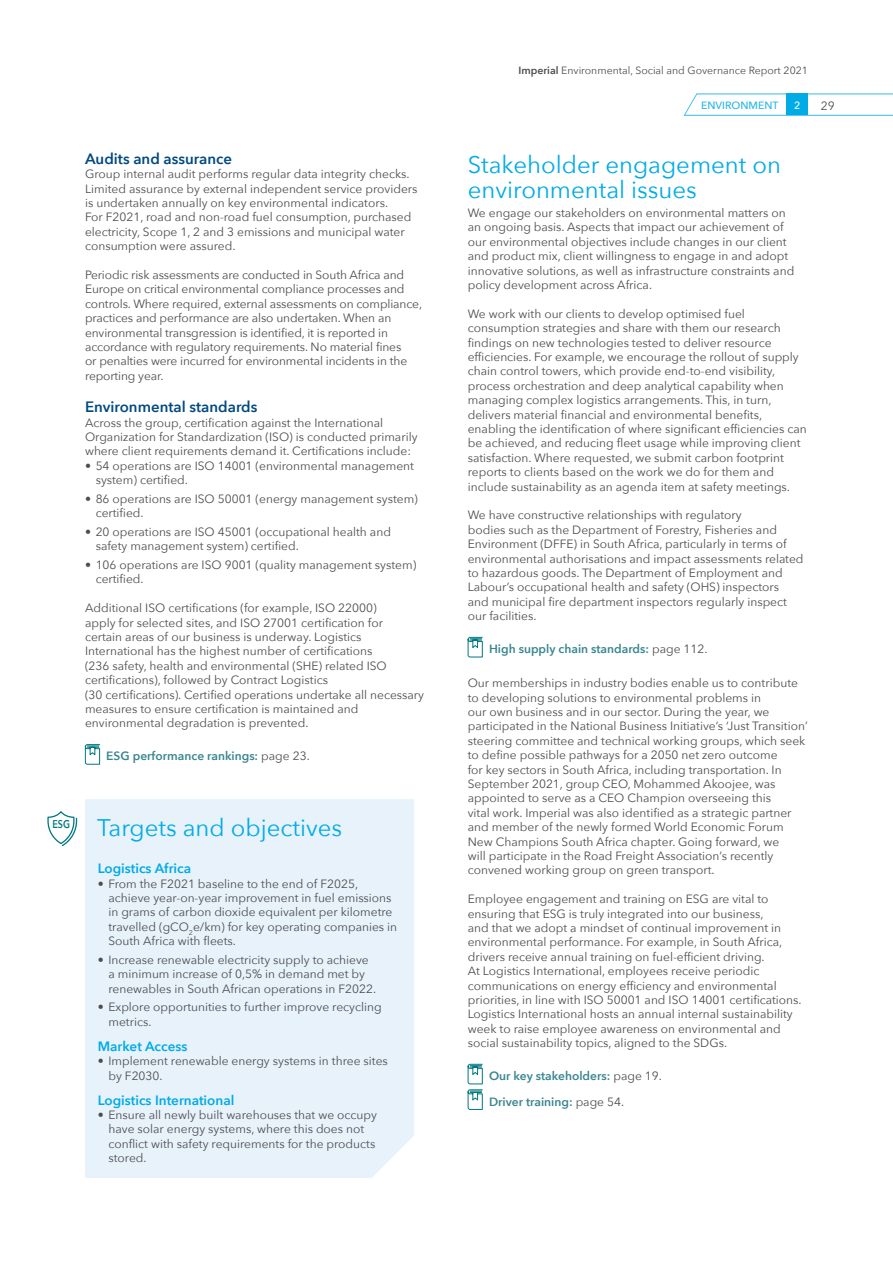
<style>
.page{position:relative;width:893px;height:1263px;background:#fff}
.page>*{position:absolute;margin:0;border:0;box-sizing:border-box;transform-origin:0 0}
.t1{font:24px/25.5px "Avenir Next";color:#00abe6}
.t2{font:600 15px "Avenir Next";color:#004a80}
.t3{font:600 13.5px "Avenir Next";color:#00abe6}
.t4{font:12px/14.4px "Avenir Next";color:#4d4d4f}
.t5{font:600 12px/25.5px "Avenir Next";color:#39868f}
.t6{font:600 11.25px "Avenir Next";color:#007981;scale:.8 1}
.t7{font:10.5px "Avenir Next";color:#4d4d4f}
.t8{font:500 10.5px "Avenir Next";color:#24b4e9}
.t9{font:500 10.5px "Avenir Next";color:#fff}
.s1{font-weight:400;color:#4d4d4f}
.s2{font-weight:600}
</style>
<div class="page">
<svg style="left:683px;top:93px;width:210px;height:23px"></svg>
<div style="left:787px;top:94px;width:21px;height:21px;background:#00abe6"></div>
<svg style="left:85px;top:744px;width:15px;height:21px"></svg>
<svg style="left:467px;top:637px;width:16px;height:21px"></svg>
<svg style="left:467px;top:1064px;width:16px;height:46px"></svg>
<div style="left:85px;top:799px;width:329px;height:379px;background:#e7f2fb"></div>
<svg style="left:47px;top:811px;width:31px;height:36px"></svg>
<p class="t2" style="left:85px;top:146px;width:149px">Audits and assurance</p>
<p class="t4" style="left:85px;top:166px;width:334px">Group internal audit performs regular data integrity checks.<br>Limited assurance by external independent service providers is undertaken annually on key environmental indicators.<br>For F2021, road and non-road fuel consumption, purchased electricity, Scope 1, 2 and 3 emissions and municipal water consumption were assured.</p>
<p class="t4" style="left:85px;top:267px;width:339px">Periodic risk assessments are conducted in South Africa and Europe on critical environmental compliance processes and controls. Where required, external assessments on compliance, practices and performance are also undertaken. When an environmental transgression is identified, it is reported in accordance with regulatory requirements. No material fines<br>or penalties were incurred for environmental incidents in the reporting year.</p>
<p class="t2" style="left:85px;top:394px;width:174px">Environmental standards</p>
<p class="t4" style="left:85px;top:415px;width:334px">Across the group, certification against the International<br>Organization for Standardization (ISO) is conducted primarily where client requirements demand it. Certifications include:</p>
<p class="t4" style="left:96px;top:458px;width:320px;text-indent:-11px">• 54 operations are ISO 14001 (environmental management system) certified.</p>
<p class="t4" style="left:96px;top:491px;width:324px;text-indent:-11px">• 86 operations are ISO 50001 (energy management system) certified.</p>
<p class="t4" style="left:96px;top:524px;width:297px;text-indent:-11px">• 20 operations are ISO 45001 (occupational health and safety management system) certified.</p>
<p class="t4" style="left:96px;top:557px;width:322px;text-indent:-11px">• 106 operations are ISO 9001 (quality management system) certified.</p>
<p class="t4" style="left:85px;top:600px;width:341px">Additional ISO certifications (for example, ISO 22000)<br>apply for selected sites, and ISO 27001 certification for<br>certain areas of our business is underway. Logistics International has the highest number of certifications<br>(236 safety, health and environmental (SHE) related ISO certifications), followed by Contract Logistics<br>(30 certifications). Certified operations undertake all necessary measures to ensure certification is maintained and environmental degradation is prevented.</p>
<p class="t5" style="left:106px;top:743px;width:205px">ESG performance rankings: <span class="s1">page 23.</span></p>
<p class="t6" style="left:52px;top:815px;width:24px">ESG</p>
<h1 class="t1" style="left:97px;top:814px;width:247px">Targets and objectives</h1>
<p class="t3" style="left:98px;top:857px;width:95px">Logistics Africa</p>
<p class="t4" style="left:108px;top:876px;width:290px;text-indent:-11px">• From the F2021 baseline to the end of F2025, achieve year-on-year improvement in fuel emissions in grams of carbon dioxide equivalent per kilometre travelled (gCO<sub>2</sub>e/km) for key operating companies in South Africa with fleets.</p>
<p class="t4" style="left:108px;top:952px;width:269px;text-indent:-11px">• Increase renewable electricity supply to achieve a minimum increase of 0,5% in demand met by renewables in South African operations in F2022.</p>
<p class="t4" style="left:108px;top:999px;width:275px;text-indent:-11px">• Explore opportunities to further improve recycling metrics.</p>
<p class="t3" style="left:98px;top:1034px;width:91px">Market Access</p>
<p class="t4" style="left:108px;top:1053px;width:281px;text-indent:-11px">• Implement renewable energy systems in three sites by F2030.</p>
<p class="t3" style="left:98px;top:1088px;width:138px">Logistics International</p>
<p class="t4" style="left:108px;top:1107px;width:270px;text-indent:-11px">• Ensure all newly built warehouses that we occupy have solar energy systems, where this does not conflict with safety requirements for the products stored.</p>
<p class="t7" style="left:518px;top:62px;width:291px"><span class="s2">Imperial</span> Environmental, Social and Governance Report 2021</p>
<p class="t8" style="left:701px;top:97px;width:79px">ENVIRONMENT</p>
<p class="t9" style="left:794px;top:97px;width:8px">2</p>
<p class="t4" style="left:821px;top:98px;width:15px">29</p>
<h1 class="t1" style="left:468px;top:151px;width:315px">Stakeholder engagement on environmental issues</h1>
<p class="t4" style="left:468px;top:205px;width:328px">We engage our stakeholders on environmental matters on an ongoing basis. Aspects that impact our achievement of our environmental objectives include changes in our client and product mix, client willingness to engage in and adopt innovative solutions, as well as infrastructure constraints and policy development across Africa.</p>
<p class="t4" style="left:468px;top:306px;width:340px">We work with our clients to develop optimised fuel consumption strategies and share with them our research findings on new technologies tested to deliver resource efficiencies. For example, we encourage the rollout of supply chain control towers, which provide end-to-end visibility, process orchestration and deep analytical capability when managing complex logistics arrangements. This, in turn, delivers material financial and environmental benefits, enabling the identification of where significant efficiencies can be achieved, and reducing fleet usage while improving client satisfaction. Where requested, we submit carbon footprint reports to clients based on the work we do for them and include sustainability as an agenda item at safety meetings.</p>
<p class="t4" style="left:468px;top:507px;width:337px">We have constructive relationships with regulatory<br>bodies such as the Department of Forestry, Fisheries and Environment (DFFE) in South Africa, particularly in terms of environmental authorisations and impact assessments related to hazardous goods. The Department of Employment and Labour’s occupational health and safety (OHS) inspectors<br>and municipal fire department inspectors regularly inspect our facilities.</p>
<p class="t5" style="left:489px;top:636px;width:220px">High supply chain standards: <span class="s1">page 112.</span></p>
<p class="t4" style="left:468px;top:675px;width:341px">Our memberships in industry bodies enable us to contribute to developing solutions to environmental problems in<br>our own business and in our sector. During the year, we participated in the National Business Initiative’s ‘Just Transition’ steering committee and technical working groups, which seek to define possible pathways for a 2050 net zero outcome<br>for key sectors in South Africa, including transportation. In September 2021, group CEO, Mohammed Akoojee, was appointed to serve as a CEO Champion overseeing this<br>vital work. Imperial was also identified as a strategic partner and member of the newly formed World Economic Forum New Champions South Africa chapter. Going forward, we<br>will participate in the Road Freight Association’s recently convened working group on green transport.</p>
<p class="t4" style="left:468px;top:891px;width:335px">Employee engagement and training on ESG are vital to ensuring that ESG is truly integrated into our business,<br>and that we adopt a mindset of continual improvement in environmental performance. For example, in South Africa, drivers receive annual training on fuel-efficient driving.<br>At Logistics International, employees receive periodic communications on energy efficiency and environmental priorities, in line with ISO 50001 and ISO 14001 certifications.<br>Logistics International hosts an annual internal sustainability week to raise employee awareness on environmental and social sustainability topics, aligned to the SDGs.</p>
<p class="t5" style="left:489px;top:1063px;width:174px">Our key stakeholders: <span class="s1">page 19.<br></span>Driver training: <span class="s1">page 54.</span></p>
</div>
